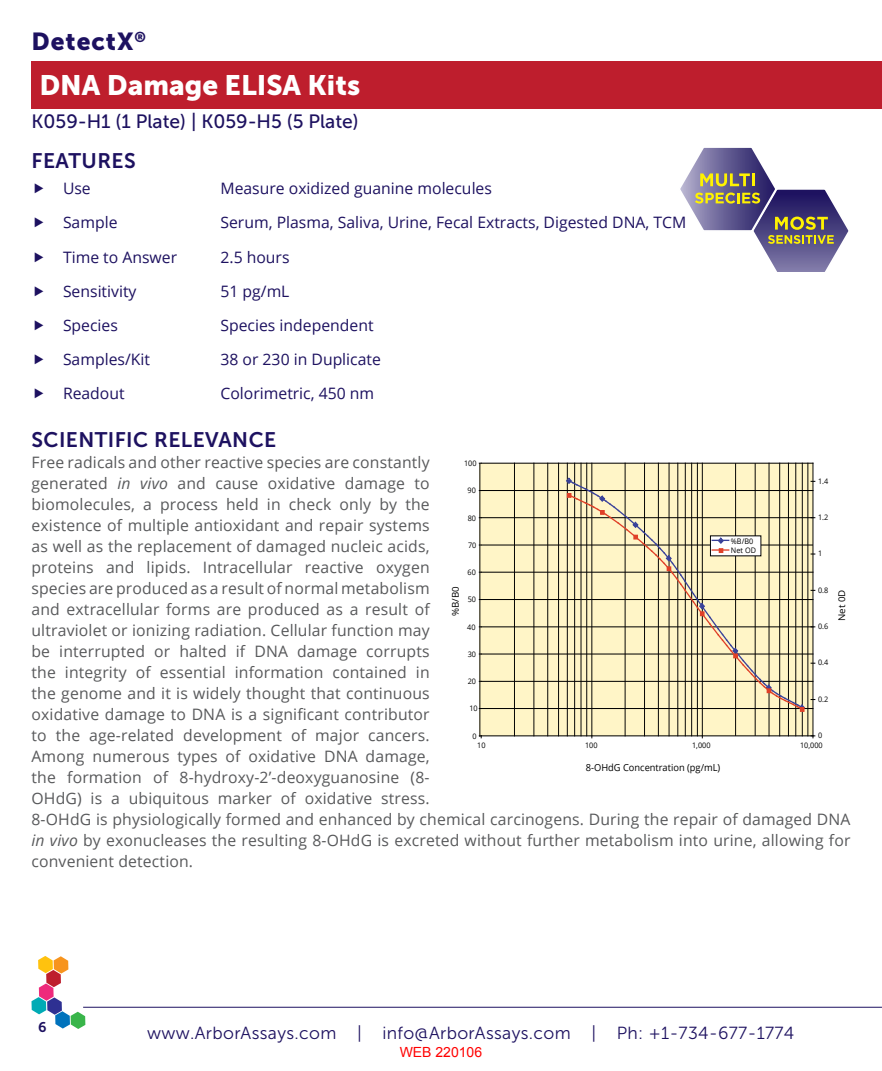
<style>
.page{position:relative;width:882px;height:1071px;background:#fff}
.page>*{position:absolute;margin:0;border:0;box-sizing:border-box;transform-origin:0 0}
.t1{font:28px "Museo Sans 900";color:#fff}
.t2{font:24.5px "Museo Sans 900";letter-spacing:.04em;color:#1d1160}
.t3{font:21px "Museo Sans 700";letter-spacing:.02em;color:#1d1160}
.t4{font:19.25px "Museo Sans 500";color:#1d1160}
.t5{font:17.5px "Museo Sans 300";letter-spacing:.02em;color:#1d1160}
.t6{font:15.75px/21px "Open Sans";letter-spacing:.01em;color:#58595b}
.t7{font:15.75px "Open Sans";color:#1d1160}
.t8{font:14px "Arial";color:#f00}
.t9{font:14px "Museo Sans 700";color:#1d1160}
.t10{font:9.8px "Open Sans";color:#010101;scale:.96 1}
.t11{font:9.28px "Open Sans";color:#010101;scale:1.05 1}
.t12{font:7.7px/9.6px "Open Sans";color:#010101;scale:.96 1}
.s1{font-style:italic}
</style>
<div class="page">
<div style="left:32px;top:62px;width:850px;height:47px;background:#be1e2d"></div>
<svg style="left:31px;top:956px;width:54px;height:73px"></svg>
<hr style="left:83px;top:1007px;width:799px;height:1px;background:#1d1160">
<div style="left:479px;top:463px;width:334px;height:273px;background:#fff5c7"></div>
<hr style="left:481px;top:708px;width:332px;height:1px;background:#010101">
<hr style="left:481px;top:681px;width:332px;height:1px;background:#010101">
<hr style="left:481px;top:654px;width:332px;height:1px;background:#010101">
<hr style="left:481px;top:627px;width:332px;height:1px;background:#010101">
<hr style="left:481px;top:599px;width:332px;height:1px;background:#010101">
<hr style="left:481px;top:572px;width:332px;height:1px;background:#010101">
<hr style="left:481px;top:545px;width:332px;height:1px;background:#010101">
<hr style="left:481px;top:517px;width:332px;height:1px;background:#010101">
<hr style="left:481px;top:490px;width:332px;height:1px;background:#010101">
<hr style="left:481px;top:463px;width:332px;height:1px;background:#010101">
<hr style="left:514px;top:463px;width:1px;height:273px;background:#010101">
<hr style="left:534px;top:463px;width:1px;height:273px;background:#010101">
<hr style="left:547px;top:463px;width:1px;height:273px;background:#010101">
<hr style="left:558px;top:463px;width:1px;height:273px;background:#010101">
<hr style="left:567px;top:463px;width:1px;height:273px;background:#010101">
<hr style="left:574px;top:463px;width:1px;height:273px;background:#010101">
<hr style="left:581px;top:463px;width:1px;height:273px;background:#010101">
<hr style="left:586px;top:463px;width:1px;height:273px;background:#010101">
<hr style="left:625px;top:463px;width:1px;height:273px;background:#010101">
<hr style="left:644px;top:463px;width:1px;height:273px;background:#010101">
<hr style="left:658px;top:463px;width:1px;height:273px;background:#010101">
<hr style="left:669px;top:463px;width:1px;height:273px;background:#010101">
<hr style="left:678px;top:463px;width:1px;height:273px;background:#010101">
<hr style="left:685px;top:463px;width:1px;height:273px;background:#010101">
<hr style="left:691px;top:463px;width:1px;height:273px;background:#010101">
<hr style="left:697px;top:463px;width:1px;height:273px;background:#010101">
<hr style="left:735px;top:463px;width:1px;height:273px;background:#010101">
<hr style="left:755px;top:463px;width:1px;height:273px;background:#010101">
<hr style="left:769px;top:463px;width:1px;height:273px;background:#010101">
<hr style="left:779px;top:463px;width:1px;height:273px;background:#010101">
<hr style="left:788px;top:463px;width:1px;height:273px;background:#010101">
<hr style="left:795px;top:463px;width:1px;height:273px;background:#010101">
<hr style="left:802px;top:463px;width:1px;height:273px;background:#010101">
<hr style="left:808px;top:463px;width:1px;height:273px;background:#010101">
<hr style="left:592px;top:463px;width:1px;height:273px;background:#010101">
<hr style="left:702px;top:463px;width:1px;height:273px;background:#010101">
<hr style="left:813px;top:463px;width:1px;height:273px;background:#010101">
<hr style="left:480px;top:464px;width:1px;height:272px;background:#010101">
<hr style="left:481px;top:736px;width:332px;height:1px;background:#010101">
<svg style="left:566px;top:477px;width:239px;height:235px"></svg>
<svg style="left:680px;top:147px;width:169px;height:125px"></svg>
<h2 class="t2" style="left:32px;top:27px;width:116px">DetectX<sup>®</sup></h2>
<h1 class="t1" style="left:39px;top:70px;width:322px">DNA Damage ELISA Kits</h1>
<p class="t4" style="left:32px;top:111px;width:329px">K059-H1 (1 Plate) | K059-H5 (5 Plate)</p>
<h3 class="t3" style="left:32px;top:149px;width:106px">FEATURES</h3>
<p class="t7" style="left:63px;top:178px;width:29px">Use</p>
<p class="t7" style="left:221px;top:178px;width:273px">Measure oxidized guanine molecules</p>
<p class="t7" style="left:63px;top:212px;width:56px">Sample</p>
<p class="t7" style="left:221px;top:212px;width:467px">Serum, Plasma, Saliva, Urine, Fecal Extracts, Digested DNA, TCM</p>
<p class="t7" style="left:63px;top:246px;width:116px">Time to Answer</p>
<p class="t7" style="left:221px;top:246px;width:71px">2.5 hours</p>
<p class="t7" style="left:63px;top:280px;width:75px">Sensitivity</p>
<p class="t7" style="left:221px;top:280px;width:71px">51 pg/mL</p>
<p class="t7" style="left:63px;top:314px;width:56px">Species</p>
<p class="t7" style="left:221px;top:314px;width:155px">Species independent</p>
<p class="t7" style="left:63px;top:348px;width:89px">Samples/Kit</p>
<p class="t7" style="left:221px;top:348px;width:162px">38 or 230 in Duplicate</p>
<p class="t7" style="left:63px;top:383px;width:63px">Readout</p>
<p class="t7" style="left:221px;top:383px;width:155px">Colorimetric, 450 nm</p>
<h3 class="t3" style="left:32px;top:428px;width:246px">SCIENTIFIC RELEVANCE</h3>
<p class="t6" style="left:32px;top:452px;width:821px">Free radicals and other reactive species are constantly<br>generated <span class="s1">in vivo</span> and cause oxidative damage to<br>biomolecules, a process held in check only by the<br>existence of multiple antioxidant and repair systems<br>as well as the replacement of damaged nucleic acids,<br>proteins and lipids. Intracellular reactive oxygen<br>species are produced as a result of normal metabolism<br>and extracellular forms are produced as a result of<br>ultraviolet or ionizing radiation. Cellular function may<br>be interrupted or halted if DNA damage corrupts<br>the integrity of essential information contained in<br>the genome and it is widely thought that continuous<br>oxidative damage to DNA is a significant contributor<br>to the age-related development of major cancers.<br>Among numerous types of oxidative DNA damage,<br>the formation of 8-hydroxy-2’-deoxyguanosine (8-<br>OHdG) is a ubiquitous marker of oxidative stress.<br>8-OHdG is physiologically formed and enhanced by chemical carcinogens. During the repair of damaged DNA <span class="s1">in vivo</span> by exonucleases the resulting 8-OHdG is excreted without further metabolism into urine, allowing for convenient detection.</p>
<p class="t12" style="left:464px;top:458px;width:15px">100</p>
<p class="t12" style="left:818px;top:476px;width:12px">1.4</p>
<p class="t12" style="left:468px;top:486px;width:10px">90</p>
<p class="t12" style="left:818px;top:512px;width:12px">1.2</p>
<p class="t12" style="left:468px;top:513px;width:10px">80</p>
<p class="t12" style="left:731px;top:536px;width:28px">%B/B0<br>Net OD</p>
<p class="t12" style="left:468px;top:540px;width:10px">70</p>
<p class="t12" style="left:818px;top:548px;width:6px">1</p>
<p class="t12" style="left:468px;top:567px;width:10px">60</p>
<p class="t11" style="left:449px;top:616px;width:30px;rotate:-90deg">%B/B0</p>
<p class="t11" style="left:835px;top:621px;width:31px;rotate:-90deg">Net 0D</p>
<p class="t12" style="left:818px;top:585px;width:12px">0.8</p>
<p class="t12" style="left:468px;top:595px;width:10px">50</p>
<p class="t12" style="left:818px;top:621px;width:12px">0.6</p>
<p class="t12" style="left:467px;top:622px;width:10px">40</p>
<p class="t12" style="left:468px;top:649px;width:10px">30</p>
<p class="t12" style="left:818px;top:658px;width:12px">0.4</p>
<p class="t12" style="left:468px;top:676px;width:10px">20</p>
<p class="t12" style="left:818px;top:694px;width:12px">0.2</p>
<p class="t12" style="left:469px;top:704px;width:10px">10</p>
<p class="t12" style="left:818px;top:730px;width:6px">0</p>
<p class="t12" style="left:472px;top:731px;width:6px">0</p>
<p class="t12" style="left:477px;top:740px;width:10px">10</p>
<p class="t12" style="left:585px;top:740px;width:15px">100</p>
<p class="t12" style="left:692px;top:740px;width:21px">1,000</p>
<p class="t12" style="left:800px;top:740px;width:25px">10,000</p>
<p class="t10" style="left:586px;top:761px;width:142px">8-OHdG Concentration (pg/mL)</p>
<p class="t9" style="left:38px;top:1019px;width:10px">6</p>
<p class="t5" style="left:147px;top:1023px;width:648px">www.ArborAssays.com | info@ArborAssays.com | Ph: +1-734-677-1774</p>
<p class="t8" style="left:400px;top:1043px;width:84px">WEB 220106</p>
</div>
